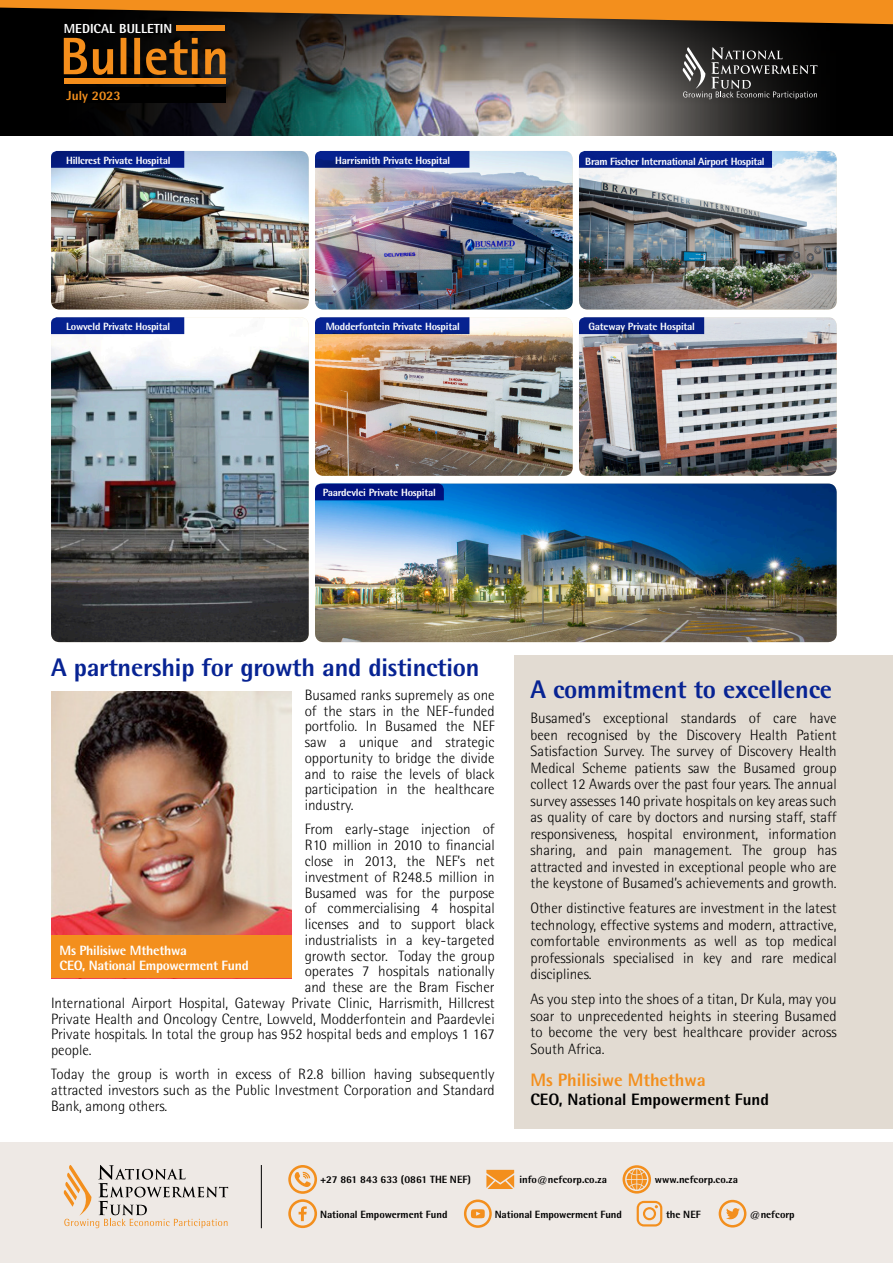
<style>
.page{position:relative;width:893px;height:1263px;background:#fff}
.page>*{position:absolute;margin:0;border:0;box-sizing:border-box;transform-origin:0 0}
.Paragraph_Style_5{font:800 25.5px "Rotis Semi Sans";letter-spacing:-.01em;color:#072393}
._10pt_text{font:800 18px "Rotis Semi Sans";letter-spacing:-.005em;color:#f38f1d}
._10pt_text-2{font:800 16.5px "Rotis Semi Sans";letter-spacing:-.005em;color:#000}
.body_text{font:300 15px/16.5px "Rotis Semi Sans";color:#000;text-align:justify}
._10pt_text-3{font:800 13.5px/15px "Rotis Semi Sans";letter-spacing:-.02em;color:#fff}
.t1{font:800 13.05px "Rotis Semi Sans";color:#fff}
.t2{font:800 13.05px "Rotis Semi Sans";color:#f38f1d}
._10pt_text-4{font:800 10.5px "Rotis Semi Sans";letter-spacing:-.02em;color:#fff}
.Intro{font:800 10.5px "Rotis Semi Sans";letter-spacing:-.005em;color:#000}
</style>
<div class="page">
<img style="left:51px;top:151px;width:258px;height:158px">
<img style="left:315px;top:151px;width:258px;height:158px">
<img style="left:579px;top:151px;width:258px;height:158px">
<img style="left:315px;top:317px;width:258px;height:159px">
<img style="left:579px;top:317px;width:258px;height:159px">
<img style="left:51px;top:317px;width:258px;height:325px">
<img style="left:315px;top:484px;width:522px;height:158px">
<div style="left:514px;top:655px;width:379px;height:474px;background:#e2dbd2"></div>
<div style="left:0;top:1142px;width:893px;height:121px;background:#eee9e5"></div>
<svg style="left:486px;top:1170px;width:28px;height:19px"></svg>
<svg style="left:623px;top:1165px;width:28px;height:28px"></svg>
<svg style="left:464px;top:1199px;width:28px;height:29px"></svg>
<svg style="left:637px;top:1201px;width:25px;height:25px"></svg>
<svg style="left:288px;top:1165px;width:29px;height:63px"></svg>
<svg style="left:64px;top:1165px;width:164px;height:63px"></svg>
<hr style="left:261px;top:1165px;width:1px;height:63px;background:#000">
<svg style="left:51px;top:151px;width:133px;height:17px"></svg>
<svg style="left:315px;top:151px;width:154px;height:17px"></svg>
<div style="left:579px;top:151px;width:193px;height:17px;background:#06218d"></div>
<div style="left:51px;top:317px;width:133px;height:17px;background:#062290"></div>
<div style="left:315px;top:484px;width:129px;height:16px;background:#001281"></div>
<svg style="left:315px;top:317px;width:154px;height:17px"></svg>
<svg style="left:579px;top:317px;width:125px;height:17px"></svg>
<svg style="left:719px;top:1200px;width:27px;height:27px"></svg>
<img style="left:51px;top:692px;width:241px;height:243px">
<div style="left:51px;top:935px;width:241px;height:43px;background:#f38f1d"></div>
<img style="left:423px;top:120px;width:150px;height:16px">
<svg style="left:423px;top:24px;width:150px;height:96px"></svg>
<svg style="left:573px;top:24px;width:320px;height:112px"></svg>
<svg style="left:0;top:24px;width:423px;height:112px"></svg>
<svg style="left:0;top:0;width:893px;height:24px"></svg>
<svg style="left:683px;top:47px;width:134px;height:52px"></svg>
<div style="left:64px;top:78px;width:161px;height:6px;background:#f58e1b"></div>
<svg style="left:64px;top:38px;width:161px;height:37px"></svg>
<div style="left:177px;top:25px;width:48px;height:5px;background:#f58e1b"></div>
<div style="left:64px;top:87px;width:161px;height:16px;background:#000"></div>
<p class="t1" style="left:64px;top:20px;width:110px">MEDICAL BULLETIN</p>
<p class="t2" style="left:67px;top:87px;width:56px">July 2023</p>
<p class="_10pt_text-4" style="left:66px;top:153px;width:106px">Hillcrest Private Hospital</p>
<p class="_10pt_text-4" style="left:335px;top:153px;width:116px">Harrismith Private Hospital</p>
<p class="_10pt_text-4" style="left:585px;top:155px;width:181px">Bram Fischer International Airport Hospital</p>
<p class="_10pt_text-4" style="left:66px;top:320px;width:106px">Lowveld Private Hospital</p>
<p class="_10pt_text-4" style="left:326px;top:320px;width:136px">Modderfontein Private Hospital</p>
<p class="_10pt_text-4" style="left:588px;top:320px;width:108px">Gateway Private Hospital</p>
<p class="_10pt_text-4" style="left:323px;top:486px;width:115px">Paardevlei Private Hospital</p>
<p class="Paragraph_Style_5" style="left:51px;top:651px;width:430px">A partnership for growth and distinction</p>
<p class="body_text" style="left:305px;top:687px;width:191px;line-height:15.8px">Busamed ranks supremely as one of the stars in the NEF-funded portfolio. In Busamed the NEF saw a unique and strategic opportunity to bridge the divide and to raise the levels of black participation in the healthcare industry.</p>
<p class="body_text" style="left:305px;top:821px;width:191px">From early-stage injection of</p>
<p class="body_text" style="left:305px;top:837px;width:191px">R10 million in 2010 to financial</p>
<p class="body_text" style="left:305px;top:853px;width:191px">close in 2013, the NEF’s net</p>
<p class="body_text" style="left:305px;top:868px;width:191px">investment of R248.5 million in</p>
<p class="body_text" style="left:305px;top:884px;width:191px">Busamed was for the purpose</p>
<p class="body_text" style="left:305px;top:900px;width:191px">of commercialising 4 hospital</p>
<p class="body_text" style="left:305px;top:916px;width:191px">licenses and to support black</p>
<p class="body_text" style="left:305px;top:931px;width:191px">industrialists in a key-targeted</p>
<p class="body_text" style="left:305px;top:947px;width:191px">growth sector. Today the group</p>
<p class="body_text" style="left:305px;top:963px;width:191px">operates 7 hospitals nationally</p>
<p class="body_text" style="left:305px;top:979px;width:191px">and these are the Bram Fischer</p>
<p class="body_text" style="left:51px;top:994px;width:445px">International Airport Hospital, Gateway Private Clinic, Harrismith, Hillcrest</p>
<p class="body_text" style="left:51px;top:1010px;width:445px">Private Health and Oncology Centre, Lowveld, Modderfontein and Paardevlei</p>
<p class="body_text" style="left:51px;top:1026px;width:445px">Private hospitals. In total the group has 952 hospital beds and employs 1 167</p>
<p class="body_text" style="left:51px;top:1042px;width:42px">people.</p>
<p class="body_text" style="left:51px;top:1066px;width:445px;line-height:15.8px">Today the group is worth in excess of R2.8 billion having subsequently attracted investors such as the Public Investment Corporation and Standard Bank, among others.</p>
<p class="_10pt_text-3" style="left:60px;top:942px;width:191px">Ms Philisiwe Mthethwa<br>CEO, National Empowerment Fund</p>
<p class="Intro" style="left:320px;top:1173px;width:153px">+27 861 843 633 (0861 THE NEF)</p>
<p class="Paragraph_Style_5" style="left:530px;top:673px;width:303px">A commitment to excellence</p>
<p class="body_text" style="left:530px;top:710px;width:308px">Busamed’s exceptional standards of care have been recognised by the Discovery Health Patient Satisfaction Survey. The survey of Discovery Health Medical Scheme patients saw the Busamed group collect 12 Awards over the past four years. The annual survey assesses 140 private hospitals on key areas such as quality of care by doctors and nursing staff, staff responsiveness, hospital environment, information sharing, and pain management. The group has attracted and invested in exceptional people who are the keystone of Busamed’s achievements and growth.</p>
<p class="body_text" style="left:530px;top:900px;width:308px">Other distinctive features are investment in the latest technology, effective systems and modern, attractive, comfortable environments as well as top medical professionals specialised in key and rare medical disciplines.</p>
<p class="body_text" style="left:530px;top:991px;width:308px">As you step into the shoes of a titan, Dr Kula, may you soar to unprecedented heights in steering Busamed to become the very best healthcare provider across South Africa.</p>
<p class="_10pt_text" style="left:530px;top:1068px;width:177px">Ms Philisiwe Mthethwa</p>
<p class="_10pt_text-2" style="left:530px;top:1089px;width:240px">CEO, National Empowerment Fund</p>
<p class="Intro" style="left:519px;top:1173px;width:89px">info@nefcorp.co.za</p>
<p class="Intro" style="left:655px;top:1173px;width:85px">www.nefcorp.co.za</p>
<p class="Intro" style="left:320px;top:1207px;width:129px">National Empowerment Fund</p>
<p class="Intro" style="left:495px;top:1207px;width:129px">National Empowerment Fund</p>
<p class="Intro" style="left:666px;top:1207px;width:36px">the NEF</p>
<p class="Intro" style="left:750px;top:1207px;width:46px">@nefcorp</p>
</div>
